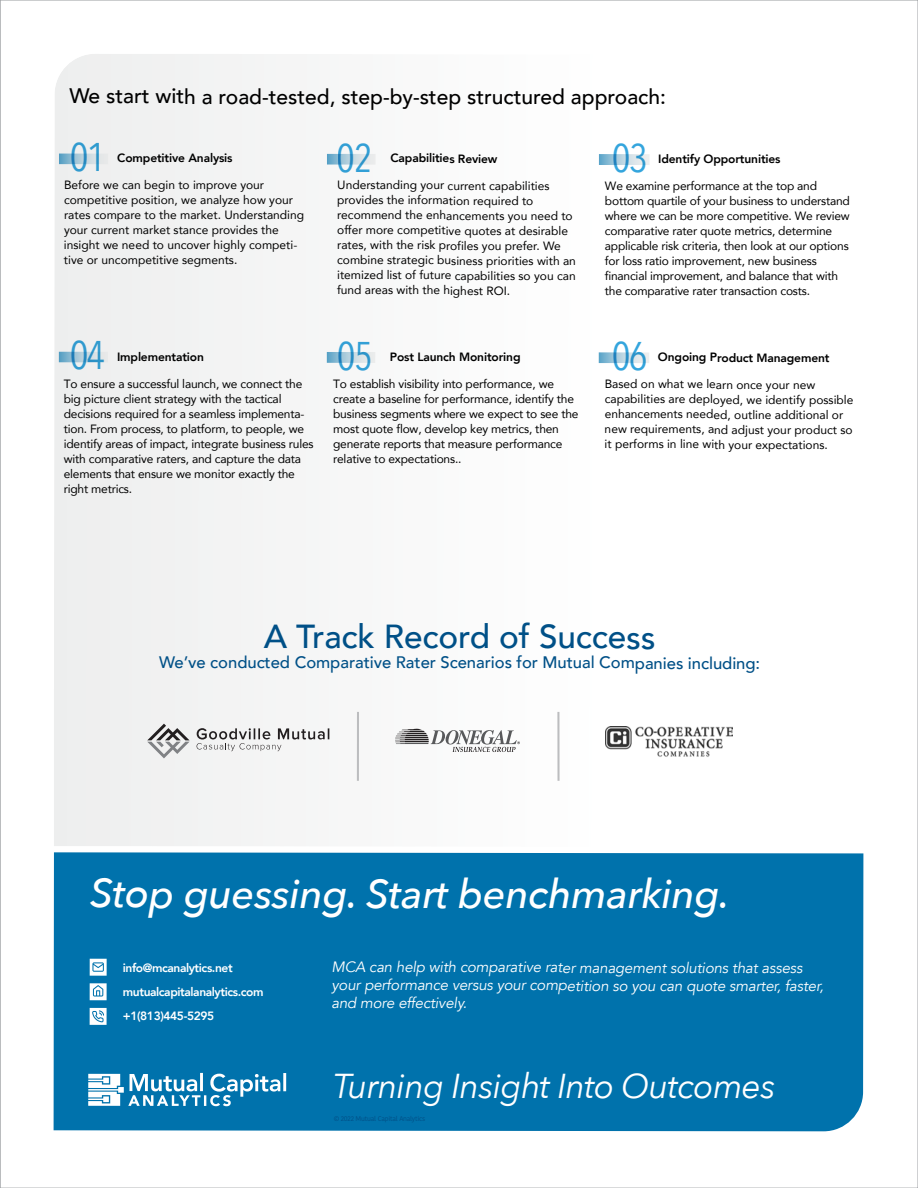
<style>
.page{position:relative;width:918px;height:1188px;background:#fff}
.page>*{position:absolute;margin:0;border:0;box-sizing:border-box;transform-origin:0 0}
.t1{font:italic 500 40.5px "Avenir Next";letter-spacing:-.01em;color:#fff}
.t2{font:39.9px "Avenir Next Condensed";letter-spacing:-.035em;color:#34a5dd}
.t3{font:italic 34.5px "Avenir Next";letter-spacing:-.02em;color:#fff}
.t4{font:500 33.3px "Avenir";letter-spacing:-.005em;color:#005087}
.t5{font:500 21px "Avenir";color:#000}
.t6{font:500 16.65px "Avenir";letter-spacing:-.005em;color:#005087}
.t7{font:italic 15px/17.9px "Avenir";letter-spacing:-.01em;color:#fff}
.t8{font:12px/15px "Avenir";letter-spacing:-.015em;color:#000}
.t9{font:800 12px "Avenir";letter-spacing:-.01em;color:#000}
.t10{font:800 12px/24px "Avenir";letter-spacing:-.035em;color:#fff}
.t11{font:6.75px "Kohinoor Bangla";letter-spacing:-.035em;color:#005087}
</style>
<div class="page">
<div style="left:54px;top:54px;width:548px;height:792px;background:#f6f6f6"></div>
<div style="left:54px;top:852px;width:809px;height:279px;background:#0072ac"></div>
<svg style="left:59px;top:153px;width:49px;height:11px"></svg>
<svg style="left:327px;top:154px;width:49px;height:11px"></svg>
<svg style="left:599px;top:154px;width:51px;height:11px"></svg>
<svg style="left:59px;top:351px;width:49px;height:12px"></svg>
<svg style="left:327px;top:352px;width:49px;height:11px"></svg>
<svg style="left:599px;top:352px;width:50px;height:11px"></svg>
<hr style="left:200px;top:1073px;width:3px;height:18px;background:#fff">
<hr style="left:283px;top:1073px;width:3px;height:18px;background:#fff">
<svg style="left:88px;top:1074px;width:192px;height:32px"></svg>
<div style="left:90px;top:1008px;width:17px;height:17px;background:#fff"></div>
<div style="left:90px;top:983px;width:17px;height:17px;background:#fff"></div>
<div style="left:90px;top:959px;width:17px;height:17px;background:#fff"></div>
<svg style="left:92px;top:1010px;width:12px;height:12px"></svg>
<svg style="left:93px;top:985px;width:10px;height:12px"></svg>
<svg style="left:92px;top:962px;width:12px;height:10px"></svg>
<hr style="left:357px;top:712px;width:2px;height:69px;background:#bcbdbf">
<hr style="left:557px;top:712px;width:3px;height:69px;background:#bcbdbf">
<img style="left:605px;top:727px;width:128px;height:30px">
<svg style="left:197px;top:728px;width:132px;height:23px"></svg>
<svg style="left:147px;top:724px;width:43px;height:34px"></svg>
<svg style="left:395px;top:729px;width:125px;height:23px"></svg>
<h3 class="t5" style="left:69px;top:88px;width:598px">We start with a road-tested, step-by-step structured approach:</h3>
<h2 class="t2" style="left:69px;top:134px;width:38px">01</h2>
<h2 class="t2" style="left:337px;top:135px;width:38px">02</h2>
<h2 class="t2" style="left:612px;top:135px;width:38px">03</h2>
<p class="t9" style="left:117px;top:153px;width:117px">Competitive Analysis</p>
<p class="t8" style="left:64px;top:178px;width:242px">Before we can begin to improve your competitive position, we analyze how your rates compare to the market. Understanding your current market stance provides the insight we need to uncover highly competi&shy;tive or uncompetitive segments.</p>
<p class="t9" style="left:391px;top:153px;width:109px">Capabilities Review</p>
<p class="t8" style="left:337px;top:179px;width:240px">Understanding your current capabilities provides the information required to recommend the enhancements you need to offer more competitive quotes at desirable rates, with the risk profiles you prefer. We combine strategic business priorities with an itemized list of future capabilities so you can fund areas with the highest ROI.</p>
<p class="t9" style="left:658px;top:154px;width:124px">Identify Opportunities</p>
<p class="t8" style="left:605px;top:179px;width:247px">We examine performance at the top and bottom quartile of your business to understand where we can be more competitive. We review comparative rater quote metrics, determine applicable risk criteria, then look at our options for loss ratio improvement, new business financial improvement, and balance that with the comparative rater transaction costs.</p>
<h2 class="t2" style="left:69px;top:332px;width:38px">04</h2>
<h2 class="t2" style="left:337px;top:333px;width:38px">05</h2>
<h2 class="t2" style="left:611px;top:333px;width:38px">06</h2>
<p class="t9" style="left:117px;top:352px;width:88px">Implementation</p>
<p class="t8" style="left:64px;top:377px;width:251px">To ensure a successful launch, we connect the big picture client strategy with the tactical decisions required for a seamless implementa&shy;tion. From process, to platform, to people, we identify areas of impact, integrate business rules with comparative raters, and capture the data elements that ensure we monitor exactly the right metrics.</p>
<p class="t9" style="left:390px;top:352px;width:132px">Post Launch Monitoring</p>
<p class="t8" style="left:333px;top:377px;width:247px">To establish visibility into performance, we create a baseline for performance, identify the business segments where we expect to see the most quote flow, develop key metrics, then generate reports that measure performance relative to expectations..</p>
<p class="t9" style="left:658px;top:352px;width:173px">Ongoing Product Management</p>
<p class="t8" style="left:605px;top:378px;width:250px">Based on what we learn once your new capabilities are deployed, we identify possible enhancements needed, outline additional or new requirements, and adjust your product so it performs in line with your expectations.</p>
<h3 class="t4" style="left:264px;top:623px;width:393px">A Track Record of Success</h3>
<h3 class="t6" style="left:159px;top:655px;width:602px">We’ve conducted Comparative Rater Scenarios for Mutual Companies including:</h3>
<h1 class="t1" style="left:90px;top:877px;width:642px">Stop guessing. Start benchmarking.</h1>
<p class="t10" style="left:123px;top:957px;width:142px">info@mcanalytics.net mutualcapitalanalytics.com +1(813)445-5295</p>
<p class="t7" style="left:332px;top:960px;width:494px">MCA can help with comparative rater management solutions that assess your performance versus your competition so you can quote smarter, faster, and more effectively.</p>
<h3 class="t3" style="left:333px;top:1072px;width:444px">Turning Insight Into Outcomes</h3>
<p class="t11" style="left:334px;top:1115px;width:93px">© 2022 Mutual Capital Analytics</p>
</div>
